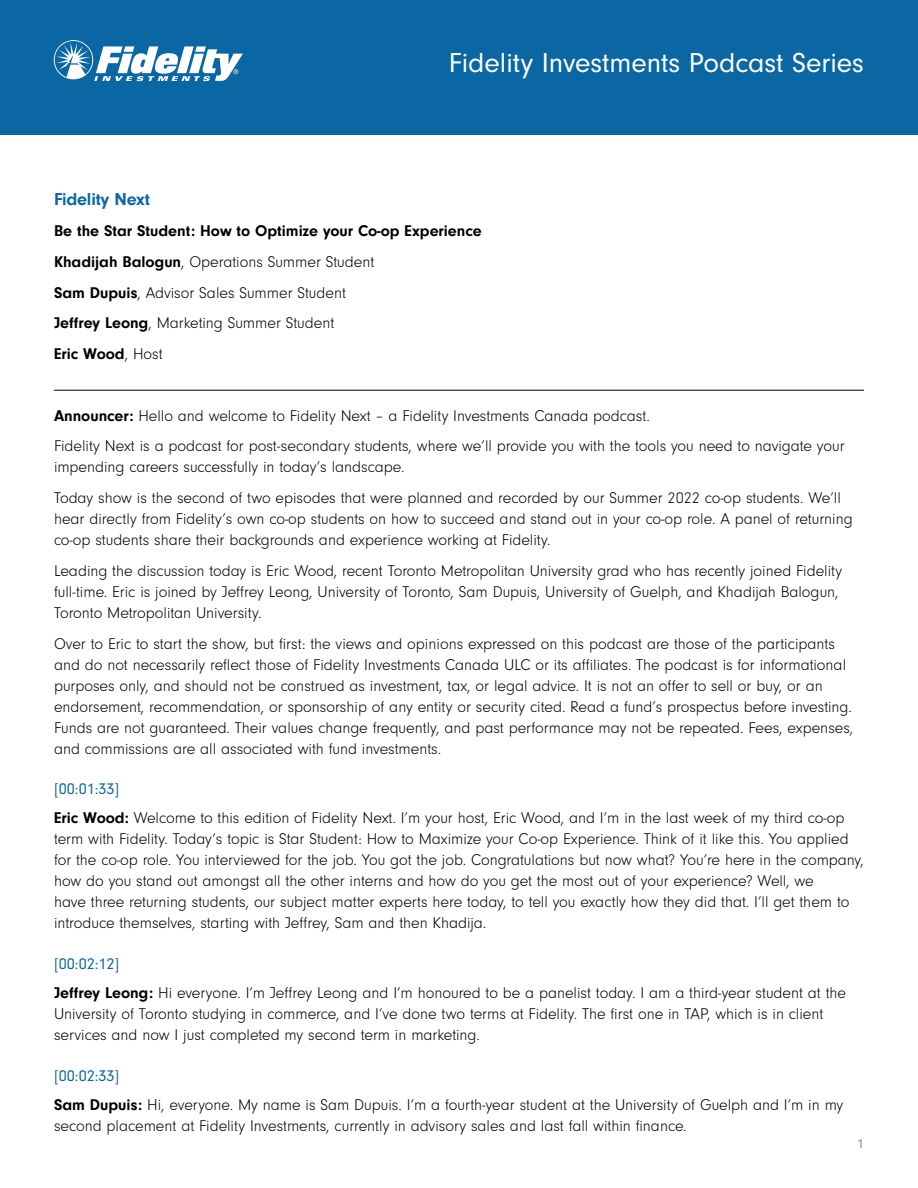
<style>
.page{position:relative;width:918px;height:1188px;background:#fff}
.page>*{position:absolute;margin:0;border:0;box-sizing:border-box;transform-origin:0 0}
.t1{font:28.5px "Neuzeit Gro";color:#fff}
.t2{font:700 18px "Neuzeit Gro";letter-spacing:-.01em;color:#0b67a3}
.t3{font:300 16.2px/21px "Neuzeit Gro";color:#000}
.t4{font:700 16.2px/30.8px "Neuzeit Gro";color:#000}
.t5{font:300 13.5px "Neuzeit Gro";color:#58595b}
.s1{font-weight:300}
.s2{font-weight:700}
.s3{font-weight:400;color:#0b67a3}
</style>
<div class="page">
<div style="left:0;top:0;width:918px;height:135px;background:#0b67a3"></div>
<svg style="left:54px;top:40px;width:189px;height:41px"></svg>
<hr style="left:54px;top:390px;width:810px;height:1px;background:#000">
<h1 class="t1" style="left:449px;top:47px;width:417px">Fidelity Investments Podcast Series</h1>
<p class="t2" style="left:54px;top:189px;width:97px">Fidelity Next</p>
<p class="t4" style="left:54px;top:216px;width:429px">Be the Star Student: How to Optimize your Co-op Experience Khadijah Balogun<span class="s1">, Operations Summer Student<br></span>Sam Dupuis<span class="s1">, Advisor Sales Summer Student<br></span>Jeffrey Leong<span class="s1">, Marketing Summer Student<br></span>Eric Wood<span class="s1">, Host</span></p>
<p class="t3" style="left:54px;top:400px;width:792px;line-height:30.8px"><span class="s2">Announcer:</span> Hello and welcome to Fidelity Next – a Fidelity Investments Canada podcast.<br>Fidelity Next is a podcast for post-secondary students, where we’ll provide you with the tools you need to navigate your</p>
<p class="t3" style="left:54px;top:452px;width:788px;line-height:30.8px">impending careers successfully in today’s landscape.<br>Today show is the second of two episodes that were planned and recorded by our Summer 2022 co-op students. We’ll</p>
<p class="t3" style="left:54px;top:509px;width:800px">hear directly from Fidelity’s own co-op students on how to succeed and stand out in your co-op role. A panel of returning co-op students share their backgrounds and experience working at Fidelity.</p>
<p class="t3" style="left:54px;top:560px;width:790px">Leading the discussion today is Eric Wood, recent Toronto Metropolitan University grad who has recently joined Fidelity full-time. Eric is joined by Jeffrey Leong, University of Toronto, Sam Dupuis, University of Guelph, and Khadijah Balogun,<br>Toronto Metropolitan University.</p>
<p class="t3" style="left:54px;top:633px;width:801px">Over to Eric to start the show, but first: the views and opinions expressed on this podcast are those of the participants and do not necessarily reflect those of Fidelity Investments Canada ULC or its affiliates. The podcast is for informational purposes only, and should not be construed as investment, tax, or legal advice. It is not an offer to sell or buy, or an endorsement, recommendation, or sponsorship of any entity or security cited. Read a fund’s prospectus before investing.<br>Funds are not guaranteed. Their values change frequently, and past performance may not be repeated. Fees, expenses, and commissions are all associated with fund investments.</p>
<p class="t3" style="left:54px;top:775px;width:792px;line-height:29.2px"><span class="s3">[00:01:33]<br></span><span class="s2">Eric Wood:</span> Welcome to this edition of Fidelity Next. I’m your host, Eric Wood, and I’m in the last week of my third co-op</p>
<p class="t3" style="left:54px;top:829px;width:812px">term with Fidelity. Today’s topic is Star Student: How to Maximize your Co-op Experience. Think of it like this. You applied for the co-op role. You interviewed for the job. You got the job. Congratulations but now what? You’re here in the company, how do you stand out amongst all the other interns and how do you get the most out of your experience? Well, we<br>have three returning students, our subject matter experts here today, to tell you exactly how they did that. I’ll get them to introduce themselves, starting with Jeffrey, Sam and then Khadija.</p>
<p class="t3" style="left:54px;top:949px;width:794px;line-height:29.2px"><span class="s3">[00:02:12]<br></span><span class="s2">Jeffrey Leong:</span> Hi everyone. I’m Jeffrey Leong and I’m honoured to be a panelist today. I am a third-year student at the</p>
<p class="t3" style="left:54px;top:1004px;width:771px">University of Toronto studying in commerce, and I’ve done two terms at Fidelity. The first one in TAP, which is in client services and now I just completed my second term in marketing.</p>
<p class="t3" style="left:54px;top:1061px;width:791px;line-height:29.2px"><span class="s3">[00:02:33]<br></span><span class="s2">Sam Dupuis:</span> Hi, everyone. My name is Sam Dupuis. I’m a fourth-year student at the University of Guelph and I’m in my</p>
<p class="t3" style="left:54px;top:1115px;width:634px">second placement at Fidelity Investments, currently in advisory sales and last fall within finance.</p>
<p class="t5" style="left:857px;top:1137px;width:8px">1</p>
</div>
